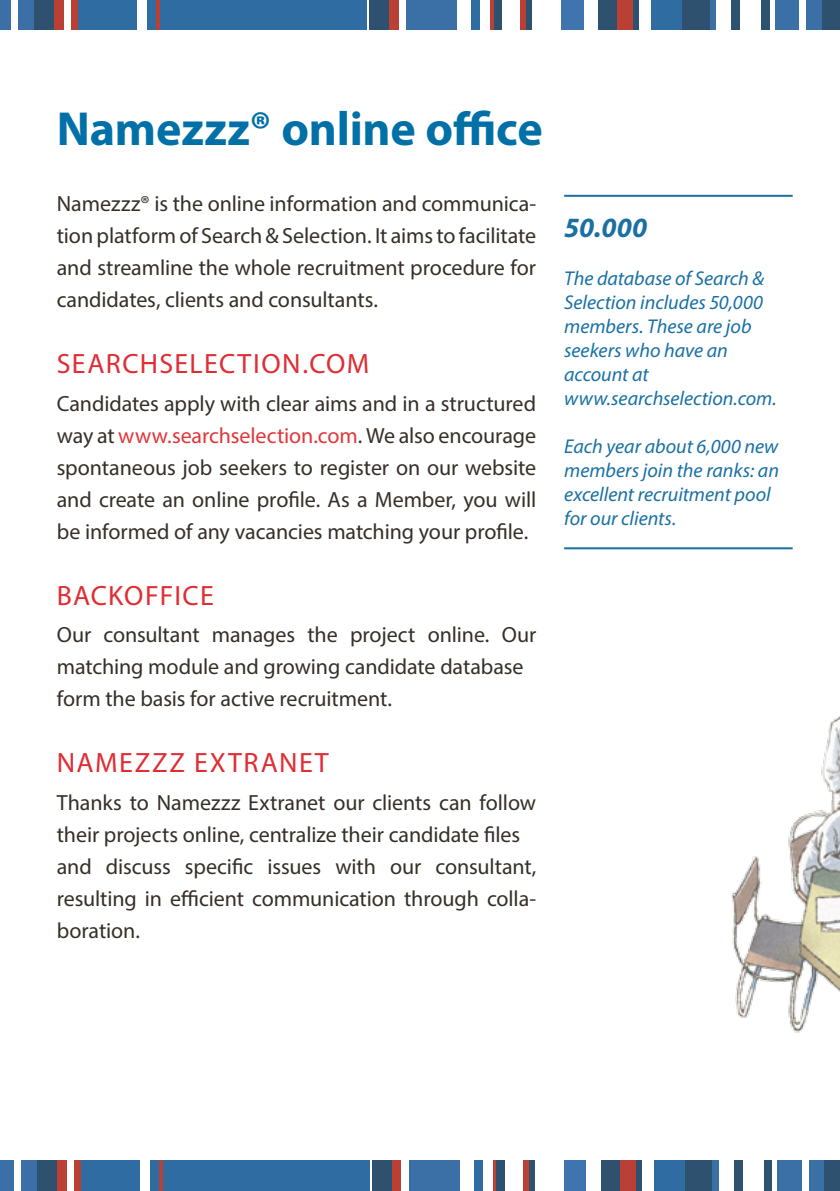
<style>
.page{position:relative;width:840px;height:1191px;background:#fff}
.page>*{position:absolute;margin:0;border:0;box-sizing:border-box;transform-origin:0 0}
.t1{font:700 48px "Myriad Pro";letter-spacing:-.005em;color:#0070a7}
.t2{font:28px "Myriad Pro";letter-spacing:.045em;color:#df2d33}
.t3{font:italic 700 28px "Myriad Pro";color:#1a70a3}
.t4{font:22px/32px "Myriad Pro";letter-spacing:-.005em;color:#362f29;text-align:justify}
.t5{font:italic 20px/24px "Myriad Pro";color:#1a70a3}
.s1{color:#e13738}
</style>
<div class="page">
<div style="left:0;top:1160px;width:14px;height:31px;background:#3a70a6"></div>
<div style="left:21px;top:1160px;width:16px;height:31px;background:#3a70a6"></div>
<div style="left:37px;top:1160px;width:20px;height:31px;background:#2d516f"></div>
<div style="left:57px;top:1160px;width:10px;height:31px;background:#ba4035"></div>
<div style="left:74px;top:1160px;width:7px;height:31px;background:#ba4035"></div>
<div style="left:81px;top:1160px;width:59px;height:31px;background:#2e6ca1"></div>
<div style="left:150px;top:1160px;width:9px;height:31px;background:#2e6ca1"></div>
<hr style="left:159px;top:1160px;width:4px;height:31px;background:#ba4035">
<div style="left:163px;top:1160px;width:207px;height:31px;background:#2e6ca1"></div>
<div style="left:371px;top:1160px;width:21px;height:31px;background:#2d516f"></div>
<div style="left:392px;top:1160px;width:9px;height:31px;background:#ba4035"></div>
<div style="left:409px;top:1160px;width:51px;height:31px;background:#3a70a6"></div>
<div style="left:473px;top:1160px;width:10px;height:31px;background:#2e6ca1"></div>
<hr style="left:493px;top:1160px;width:3px;height:31px;background:#ba4035">
<div style="left:496px;top:1160px;width:9px;height:31px;background:#2d516f"></div>
<div style="left:523px;top:1160px;width:6px;height:31px;background:#ba4035"></div>
<div style="left:529px;top:1160px;width:6px;height:31px;background:#2d516f"></div>
<div style="left:563px;top:1160px;width:23px;height:31px;background:#4074af"></div>
<div style="left:601px;top:1160px;width:19px;height:31px;background:#2d516f"></div>
<div style="left:620px;top:1160px;width:15px;height:31px;background:#ba4035"></div>
<div style="left:635px;top:1160px;width:6px;height:31px;background:#2d516f"></div>
<div style="left:653px;top:1160px;width:31px;height:31px;background:#2e6ca1"></div>
<div style="left:684px;top:1160px;width:28px;height:31px;background:#2d516f"></div>
<div style="left:712px;top:1160px;width:6px;height:31px;background:#3a70a6"></div>
<div style="left:734px;top:1160px;width:8px;height:31px;background:#2d516f"></div>
<div style="left:764px;top:1160px;width:8px;height:31px;background:#2d516f"></div>
<div style="left:777px;top:1160px;width:24px;height:31px;background:#3a70a6"></div>
<div style="left:808px;top:1160px;width:16px;height:31px;background:#3a70a6"></div>
<div style="left:824px;top:1160px;width:15px;height:31px;background:#2d516f"></div>
<div style="left:0;top:0;width:11px;height:30px;background:#3a70a6"></div>
<div style="left:18px;top:0;width:16px;height:30px;background:#3a70a6"></div>
<div style="left:34px;top:0;width:20px;height:30px;background:#2d516f"></div>
<div style="left:54px;top:0;width:10px;height:30px;background:#ba4035"></div>
<div style="left:71px;top:0;width:7px;height:30px;background:#ba4035"></div>
<div style="left:78px;top:0;width:59px;height:30px;background:#2e6ca1"></div>
<div style="left:147px;top:0;width:9px;height:30px;background:#2e6ca1"></div>
<hr style="left:156px;top:0;width:4px;height:30px;background:#ba4035">
<div style="left:160px;top:0;width:207px;height:30px;background:#2e6ca1"></div>
<div style="left:369px;top:0;width:20px;height:30px;background:#2d516f"></div>
<div style="left:389px;top:0;width:10px;height:30px;background:#ba4035"></div>
<div style="left:406px;top:0;width:51px;height:30px;background:#3a70a6"></div>
<div style="left:471px;top:0;width:9px;height:30px;background:#2e6ca1"></div>
<hr style="left:490px;top:0;width:3px;height:30px;background:#ba4035">
<div style="left:493px;top:0;width:9px;height:30px;background:#2d516f"></div>
<div style="left:520px;top:0;width:6px;height:30px;background:#ba4035"></div>
<div style="left:526px;top:0;width:6px;height:30px;background:#2d516f"></div>
<div style="left:560px;top:0;width:23px;height:30px;background:#4074af"></div>
<div style="left:598px;top:0;width:19px;height:30px;background:#2d516f"></div>
<div style="left:617px;top:0;width:15px;height:30px;background:#ba4035"></div>
<div style="left:632px;top:0;width:6px;height:30px;background:#2d516f"></div>
<div style="left:650px;top:0;width:32px;height:30px;background:#2e6ca1"></div>
<div style="left:682px;top:0;width:27px;height:30px;background:#2d516f"></div>
<div style="left:709px;top:0;width:6px;height:30px;background:#3a70a6"></div>
<div style="left:731px;top:0;width:8px;height:30px;background:#2d516f"></div>
<div style="left:761px;top:0;width:8px;height:30px;background:#2d516f"></div>
<div style="left:774px;top:0;width:24px;height:30px;background:#3a70a6"></div>
<div style="left:805px;top:0;width:16px;height:30px;background:#3a70a6"></div>
<div style="left:821px;top:0;width:18px;height:30px;background:#2d516f"></div>
<hr style="left:564px;top:195px;width:228px;height:2px;background:#1a70a3">
<hr style="left:564px;top:547px;width:228px;height:2px;background:#1a70a3">
<img style="left:731px;top:716px;width:108px;height:317px">
<h1 class="t1" style="left:57px;top:98px;width:487px">Namezzz® online office</h1>
<p class="t4" style="left:57px;top:187px;width:481px">Namezzz® is the online information and communica&shy;tion platform of Search &amp; Selection. It aims to facilitate and streamline the whole recruitment procedure for candidates, clients and consultants.</p>
<p class="t2" style="left:57px;top:346px;width:66px">SEARCH</p>
<p class="t2" style="left:159px;top:346px;width:31px">SELEC</p>
<p class="t2" style="left:237px;top:346px;width:92px">TION .COM</p>
<p class="t4" style="left:57px;top:387px;width:481px">Candidates apply with clear aims and in a structured way at <span class="s1">www.searchselection.com</span>. We also encourage spontaneous job seekers to register on our website and create an online profile. As a Member, you will be informed of any vacancies matching your profile.</p>
<p class="t2" style="left:57px;top:578px;width:52px">BACKO</p>
<p class="t2" style="left:145px;top:578px;width:43px">FFICE</p>
<p class="t4" style="left:57px;top:618px;width:481px;text-align:left">Our consultant manages the project online. Our matching module and growing candidate database form the basis for active recruitment.</p>
<p class="t2" style="left:57px;top:745px;width:273px">NAMEZZZ EXTRANET</p>
<p class="t4" style="left:57px;top:786px;width:481px;text-align:left">Thanks to Namezzz Extranet our clients can follow their projects online, centralize their candidate files and discuss specific issues with our consultant, resulting in efficient communication through colla&shy;boration.</p>
<p class="t3" style="left:564px;top:209px;width:84px">50.000</p>
<p class="t5" style="left:564px;top:265px;width:214px">The database of Search &amp;<br>Selection includes 50,000 members. These are job seekers who have an account at www.searchselection.com.</p>
<p class="t5" style="left:564px;top:433px;width:216px">Each year about 6,000 new members join the ranks: an excellent recruitment pool for our clients.</p>
</div>
